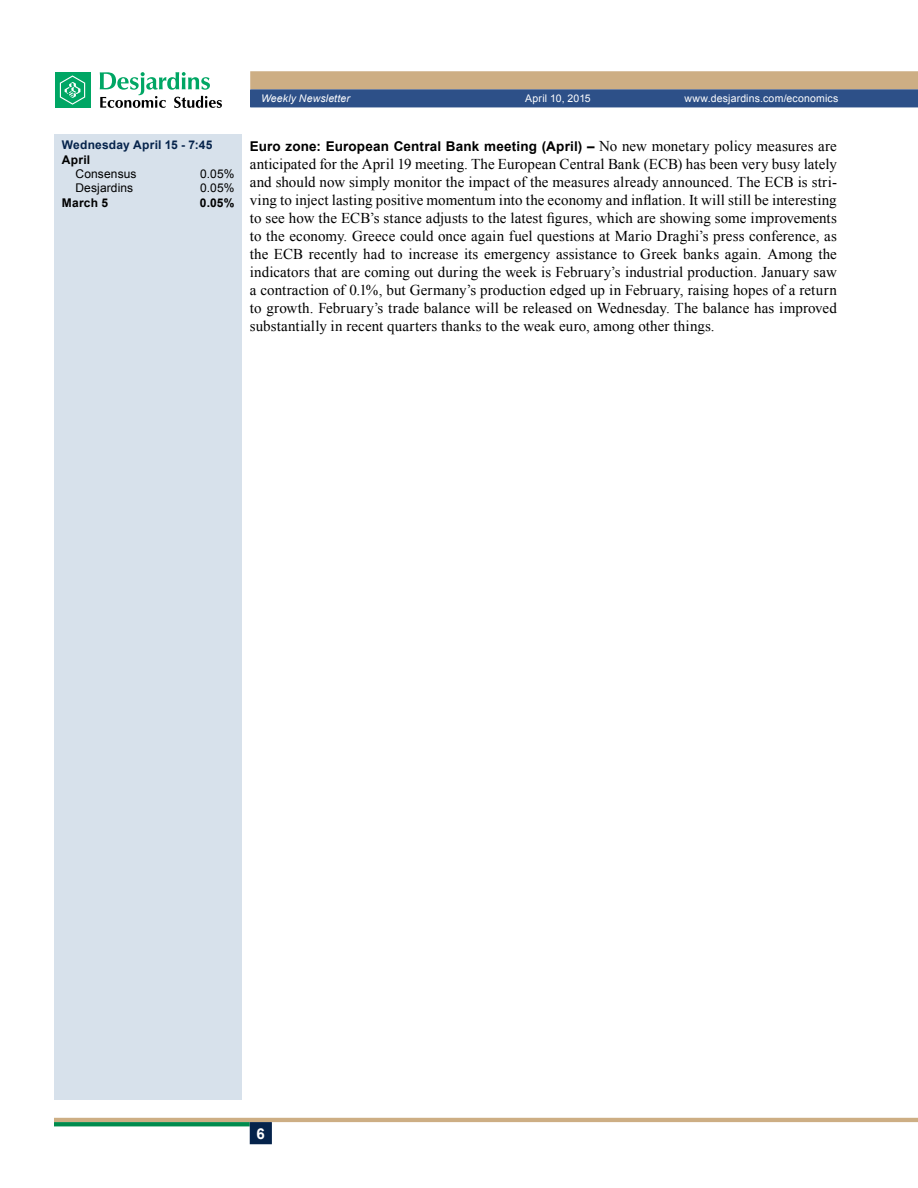
<style>
.page{position:relative;width:918px;height:1188px;background:#fff}
.page>*{position:absolute;margin:0;border:0;box-sizing:border-box;transform-origin:0 0}
.t1{font:15px/18px "Times New Roman";letter-spacing:.01em;color:#000;text-align:justify}
.t2{font:700 15px "Arial";color:#fff}
.t3{font:700 13.5px "Arial";letter-spacing:.01em;color:#000}
.t4{font:12px "Arial";letter-spacing:.01em;color:#000}
.t5{font:700 12px "Arial";letter-spacing:.015em;color:#05234b}
.t6{font:700 12px "Arial";letter-spacing:.02em;color:#000}
.t7{font:10.5px "Arial";letter-spacing:.015em;color:#fff}
.t8{font:italic 10.5px "Arial";letter-spacing:.01em;color:#fff}
.s1{font-family:"Times New Roman";font-weight:400;font-size:15px}
</style>
<div class="page">
<hr style="left:54px;top:1118px;width:864px;height:4px;background:#cdae84">
<svg style="left:54px;top:1122px;width:196px;height:4px"></svg>
<div style="left:250px;top:1122px;width:22px;height:22px;background:#05234b;border:2px solid #05234b"></div>
<svg style="left:250px;top:71px;width:668px;height:36px;background:#7f8087"></svg>
<div style="left:55px;top:72px;width:35px;height:36px;background:#00a664"></div>
<svg style="left:60px;top:75px;width:25px;height:30px"></svg>
<svg style="left:100px;top:72px;width:122px;height:36px"></svg>
<div style="left:54px;top:134px;width:188px;height:966px;background:#d7e1eb"></div>
<p class="t5" style="left:62px;top:137px;width:152px">Wednesday April 15 - 7:45</p>
<p class="t6" style="left:62px;top:151px;width:30px">April</p>
<p class="t4" style="left:75px;top:166px;width:63px">Consensus</p>
<p class="t4" style="left:200px;top:166px;width:36px">0.05%</p>
<p class="t4" style="left:75px;top:180px;width:59px">Desjardins</p>
<p class="t4" style="left:200px;top:180px;width:36px">0.05%</p>
<p class="t6" style="left:62px;top:195px;width:48px">March 5</p>
<p class="t6" style="left:200px;top:195px;width:36px">0.05%</p>
<p class="t8" style="left:261px;top:92px;width:91px">Weekly Newsletter</p>
<p class="t7" style="left:525px;top:92px;width:67px">April 10, 2015</p>
<p class="t7" style="left:684px;top:92px;width:156px">www.desjardins.com/economics</p>
<p class="t3" style="left:250px;top:137px;width:589px">Euro zone: European Central Bank meeting (April) – <span class="s1">No new monetary policy measures are</span></p>
<p class="t1" style="left:250px;top:155px;width:589px">anticipated for the April 19 meeting. The European Central Bank (ECB) has been very busy lately and should now simply monitor the impact of the measures already announced. The ECB is stri&shy;ving to inject lasting positive momentum into the economy and inflation. It will still be interesting to see how the ECB’s stance adjusts to the latest figures, which are showing some improvements to the economy. Greece could once again fuel questions at Mario Draghi’s press conference, as the ECB recently had to increase its emergency assistance to Greek banks again. Among the indicators that are coming out during the week is February’s industrial production. January saw a contraction of 0.1%, but Germany’s production edged up in February, raising hopes of a return to growth. February’s trade balance will be released on Wednesday. The balance has improved substantially in recent quarters thanks to the weak euro, among other things.</p>
<p class="t2" style="left:257px;top:1124px;width:10px">6</p>
</div>
